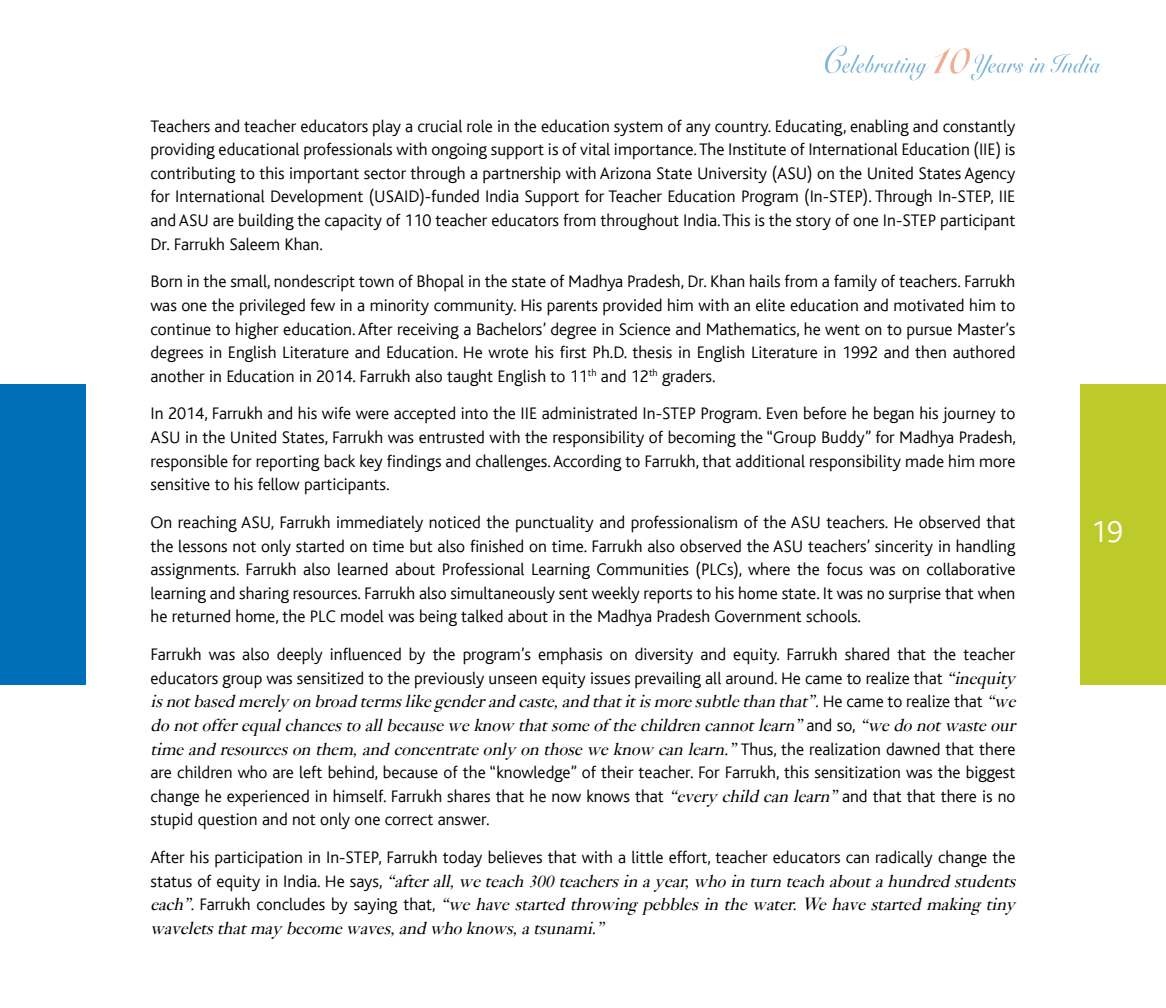
<style>
.page{position:relative;width:1166px;height:1008px;background:#fff}
.page>*{position:absolute;margin:0;border:0;box-sizing:border-box;transform-origin:0 0}
.t1{font:300 31.5px "Bliss";color:#fff}
.t2{font:300 17.5px/23.6px "Bliss";color:#000;text-align:justify}
.t3{font:italic 17.5px/23.6px "Bliss";color:#000;text-align:justify}
.s1{font-weight:400;font-style:italic}
.s2{font-weight:300;font-style:normal}
</style>
<div class="page">
<div style="left:0;top:384px;width:86px;height:300px;background:#006fba"></div>
<div style="left:1080px;top:384px;width:86px;height:300px;background:#bdcb2a"></div>
<svg style="left:825px;top:46px;width:277px;height:34px"></svg>
<hr style="left:0;top:684px;width:1px;height:324px;background:#92c7ea">
<p class="t2" style="left:150px;top:114px;width:866px">Teachers and teacher educators play a crucial role in the education system of any country. Educating, enabling and constantly providing educational professionals with ongoing support is of vital importance. The Institute of International Education (IIE) is contributing to this important sector through a partnership with Arizona State University (ASU) on the United States Agency for International Development (USAID)-funded India Support for Teacher Education Program (In-STEP). Through In-STEP, IIE and ASU are building the capacity of 110 teacher educators from throughout India. This is the story of one In-STEP participant Dr. Farrukh Saleem Khan.</p>
<p class="t2" style="left:150px;top:270px;width:866px">Born in the small, nondescript town of Bhopal in the state of Madhya Pradesh, Dr. Khan hails from a family of teachers. Farrukh was one the privileged few in a minority community. His parents provided him with an elite education and motivated him to continue to higher education. After receiving a Bachelors’ degree in Science and Mathematics, he went on to pursue Master’s degrees in English Literature and Education. He wrote his first Ph.D. thesis in English Literature in 1992 and then authored another in Education in 2014. Farrukh also taught English to 11<sup>th</sup> and 12<sup>th</sup> graders.</p>
<p class="t2" style="left:151px;top:402px;width:867px">In 2014, Farrukh and his wife were accepted into the IIE administrated In-STEP Program. Even before he began his journey to ASU in the United States, Farrukh was entrusted with the responsibility of becoming the “Group Buddy” for Madhya Pradesh, responsible for reporting back key findings and challenges. According to Farrukh, that additional responsibility made him more sensitive to his fellow participants.</p>
<p class="t2" style="left:151px;top:511px;width:866px">On reaching ASU, Farrukh immediately noticed the punctuality and professionalism of the ASU teachers. He observed that the lessons not only started on time but also finished on time. Farrukh also observed the ASU teachers’ sincerity in handling assignments. Farrukh also learned about Professional Learning Communities (PLCs), where the focus was on collaborative learning and sharing resources. Farrukh also simultaneously sent weekly reports to his home state. It was no surprise that when he returned home, the PLC model was being talked about in the Madhya Pradesh Government schools.</p>
<p class="t2" style="left:151px;top:643px;width:866px">Farrukh was also deeply influenced by the program’s emphasis on diversity and equity. Farrukh shared that the teacher educators group was sensitized to the previously unseen equity issues prevailing all around. He came to realize that <span class="s1">“inequity is not based merely on broad terms like gender and caste, and that it is more subtle than that”.</span> He came to realize that <span class="s1">“we do not offer equal chances to all because we know that some of the children cannot learn”</span> and so, <span class="s1">“we do not waste our time and resources on them, and concentrate only on those we know can learn.”</span> Thus, the realization dawned that there are children who are left behind, because of the “knowledge” of their teacher. For Farrukh, this sensitization was the biggest change he experienced in himself. Farrukh shares that he now knows that <span class="s1">“every child can learn”</span> and that that there is no stupid question and not only one correct answer.</p>
<p class="t3" style="left:151px;top:845px;width:866px"><span class="s2">After his participation in In-STEP, Farrukh today believes that with a little effort, teacher educators can radically change the status of equity in India. He says,</span> “after all, we teach 300 teachers in a year, who in turn teach about a hundred students each”<span class="s2">. Farrukh concludes by saying that,</span> “we have started throwing pebbles in the water. We have started making tiny wavelets that may become waves, and who knows, a tsunami.”</p>
<h1 class="t1" style="left:1090px;top:515px;width:34px">19</h1>
</div>
